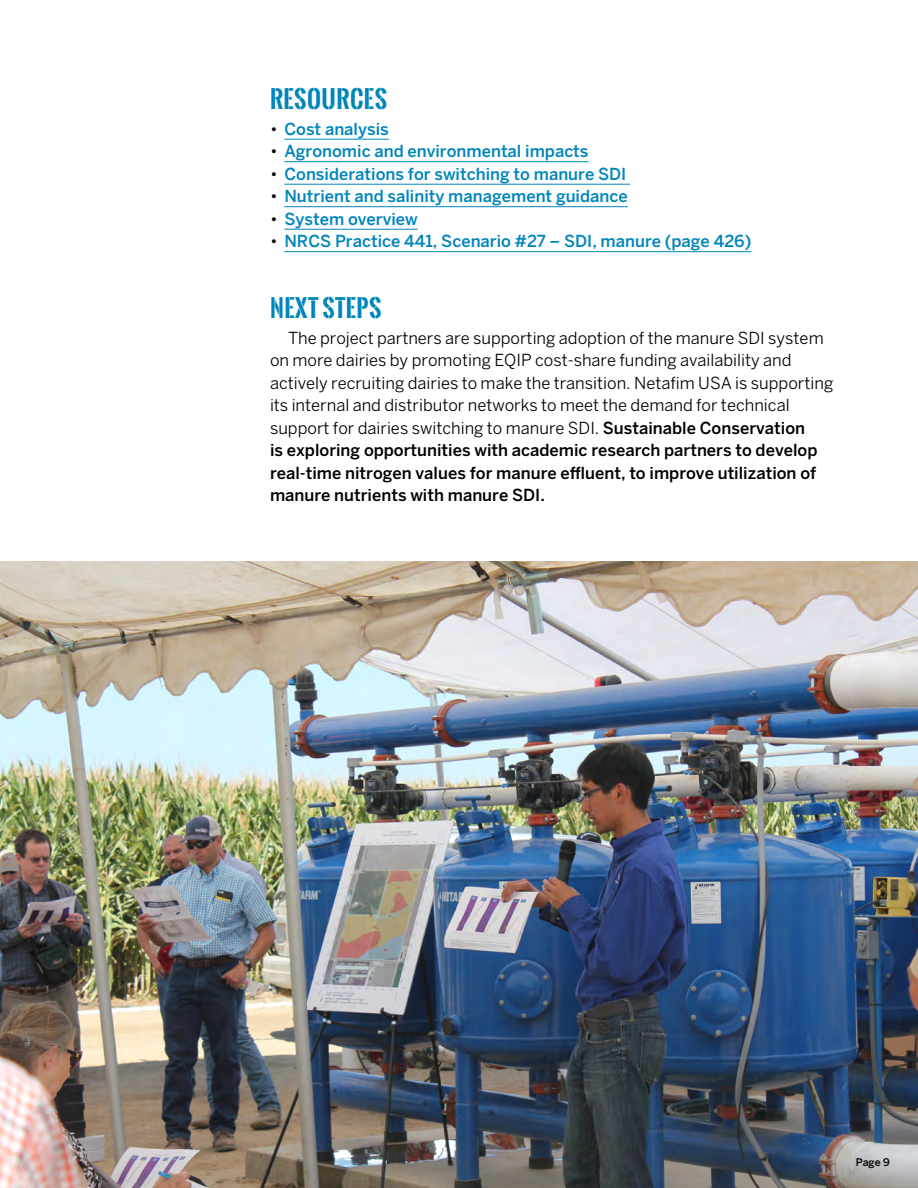
<style>
.page{position:relative;width:918px;height:1188px;background:#fff}
.page>*{position:absolute;margin:0;border:0;box-sizing:border-box;transform-origin:0 0}
.SubHead{font:700 24px "Oswald Stencil";letter-spacing:.02em;color:#0085bb}
.NewBody{font:16.5px/22.5px "Benton Sans F";color:#000}
.Body{font:500 16.5px "Benton Sans F";color:#0085bb}
.t1{font:500 10.5px "Benton Sans F";color:#000}
.s1{font-weight:400;color:#000}
.s2{font-weight:500}
</style>
<div class="page">
<img style="left:0;top:562px;width:918px;height:626px">
<hr style="left:284px;top:139px;width:105px;height:1px;background:#0085bb">
<hr style="left:284px;top:161px;width:305px;height:1px;background:#0085bb">
<hr style="left:284px;top:184px;width:346px;height:1px;background:#0085bb">
<hr style="left:284px;top:206px;width:344px;height:1px;background:#0085bb">
<hr style="left:284px;top:229px;width:134px;height:1px;background:#0085bb">
<hr style="left:284px;top:251px;width:467px;height:1px;background:#0085bb">
<p class="SubHead" style="left:270px;top:81px;width:119px">RESOURCES</p>
<p class="Body" style="left:270px;top:119px;width:120px"><span class="s1">•</span> Cost analysis</p>
<p class="Body" style="left:270px;top:142px;width:320px"><span class="s1">•</span> Agronomic and environmental impacts</p>
<p class="Body" style="left:270px;top:164px;width:358px"><span class="s1">•</span> Considerations for switching to manure SDI</p>
<p class="Body" style="left:270px;top:187px;width:359px"><span class="s1">•</span> Nutrient and salinity management guidance</p>
<p class="Body" style="left:270px;top:209px;width:149px"><span class="s1">•</span> System overview</p>
<p class="Body" style="left:270px;top:232px;width:483px"><span class="s1">•</span> NRCS Practice 441, Scenario #27 – SDI, manure (page 426)</p>
<p class="SubHead" style="left:270px;top:290px;width:113px">NEXT STEPS</p>
<p class="NewBody" style="left:270px;top:327px;width:565px;text-indent:18px">The project partners are supporting adoption of the manure SDI system on more dairies by promoting EQIP cost-share funding availability and actively recruiting dairies to make the transition. Netafim USA is supporting its internal and distributor networks to meet the demand for technical support for dairies switching to manure SDI. <span class="s2">Sustainable Conservation<br>is exploring opportunities with academic research partners to develop real-time nitrogen values for manure effluent, to improve utilization of manure nutrients with manure SDI.</span></p>
<p class="t1" style="left:856px;top:1156px;width:36px">Page 9</p>
</div>
